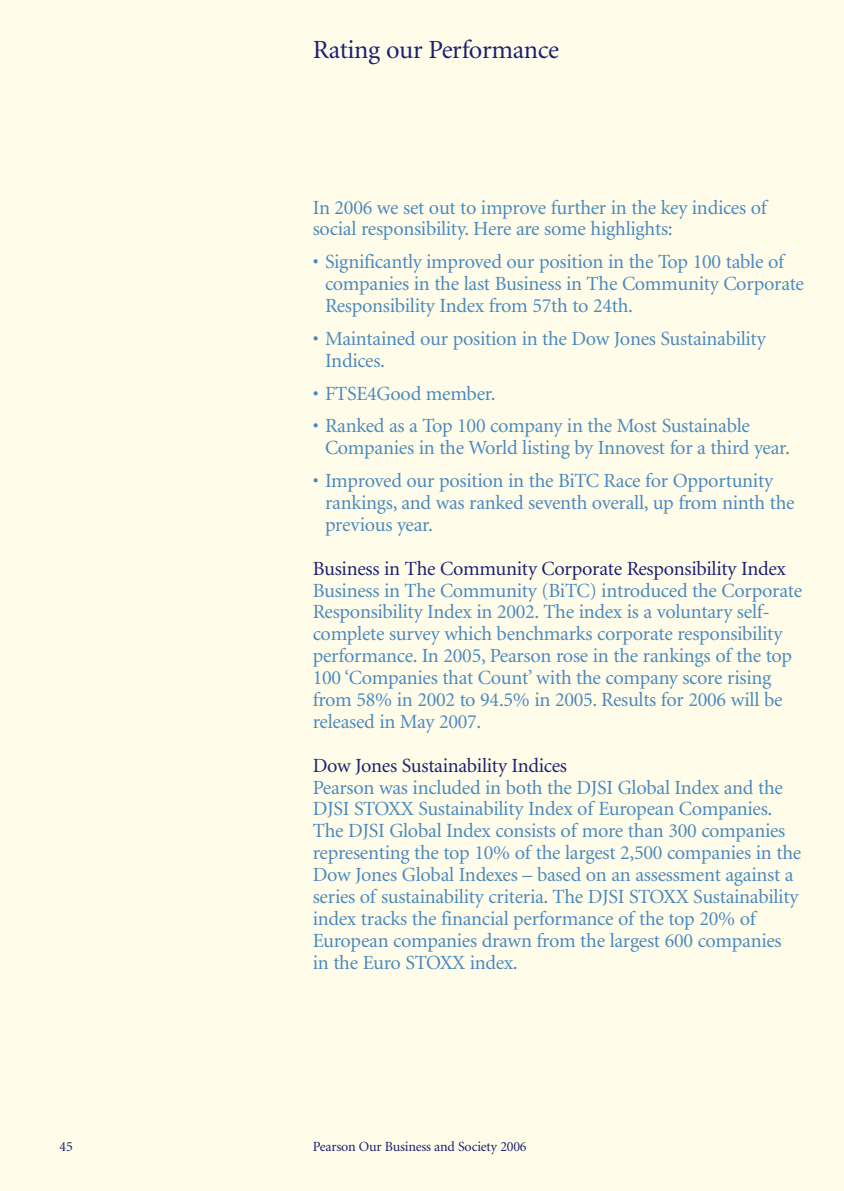
<style>
.page{position:relative;width:844px;height:1191px;background:#fff}
.page>*{position:absolute;margin:0;border:0;box-sizing:border-box;transform-origin:0 0}
.t1{font:26.25px "Minion";letter-spacing:-.015em;color:#1c2072}
.t2{font:20.12px/21.9px "Minion";letter-spacing:-.015em;color:#4a89be}
.t3{font:20.12px "Minion";letter-spacing:-.015em;color:#1c2072}
.t4{font:14px "Minion";letter-spacing:-.015em;color:#1c2072}
</style>
<div class="page">
<div style="left:0;top:0;width:843px;height:1191px;background:#fffde9"></div>
<h1 class="t1" style="left:313px;top:40px;width:248px">Rating our Performance</h1>
<p class="t2" style="left:313px;top:198px;width:455px">In 2006 we set out to improve further in the key indices of social responsibility. Here are some highlights:</p>
<p class="t2" style="left:325px;top:252px;width:480px;text-indent:-12px">• Significantly improved our position in the Top 100 table of companies in the last Business in The Community Corporate<br>Responsibility Index from 57th to 24th.</p>
<p class="t2" style="left:325px;top:329px;width:442px;text-indent:-12px">• Maintained our position in the Dow Jones Sustainability<br>Indices.</p>
<p class="t2" style="left:313px;top:384px;width:184px">• FTSE4Good member.</p>
<p class="t2" style="left:325px;top:416px;width:466px;text-indent:-12px">• Ranked as a Top 100 company in the Most Sustainable<br>Companies in the World listing by Innovest for a third year.</p>
<p class="t2" style="left:325px;top:471px;width:471px;text-indent:-12px">• Improved our position in the BiTC Race for Opportunity rankings, and was ranked seventh overall, up from ninth the previous year.</p>
<p class="t3" style="left:313px;top:560px;width:474px">Business in The Community Corporate Responsibility Index</p>
<p class="t2" style="left:313px;top:581px;width:491px">Business in The Community (BiTC) introduced the Corporate Responsibility Index in 2002. The index is a voluntary self&shy;complete survey which benchmarks corporate responsibility performance. In 2005, Pearson rose in the rankings of the top 100 ‘Companies that Count’ with the company score rising from 58% in 2002 to 94.5% in 2005. Results for 2006 will be released in May 2007.</p>
<p class="t3" style="left:313px;top:757px;width:256px">Dow Jones Sustainability Indices</p>
<p class="t2" style="left:313px;top:777px;width:490px">Pearson was included in both the DJSI Global Index and the DJSI STOXX Sustainability Index of European Companies.<br>The DJSI Global Index consists of more than 300 companies representing the top 10% of the largest 2,500 companies in the Dow Jones Global Indexes – based on an assessment against a series of sustainability criteria. The DJSI STOXX Sustainability index tracks the financial performance of the top 20% of European companies drawn from the largest 600 companies in the Euro STOXX index.</p>
<p class="t4" style="left:60px;top:1141px;width:15px">45</p>
<p class="t4" style="left:313px;top:1141px;width:215px">Pearson Our Business and Society 2006</p>
</div>
